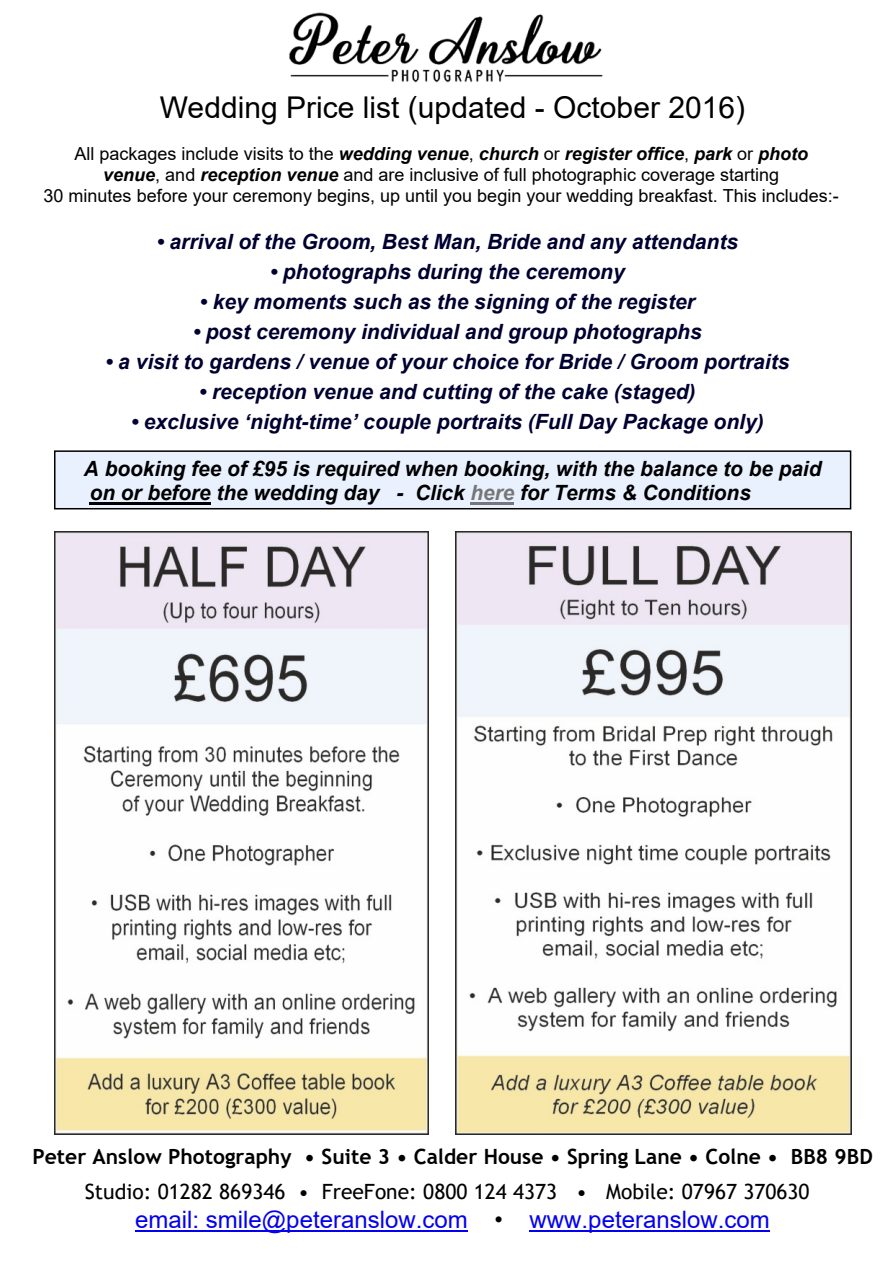
<style>
.page{position:relative;width:893px;height:1263px;background:#fff}
.page>*{position:absolute;margin:0;border:0;box-sizing:border-box;transform-origin:0 0}
.t1{font:30px "Arial";color:#000}
.t2{font:24px "Arial";color:#0400f1}
.t3{font:italic 700 21px "Arial";color:#000131}
.t4{font:italic 700 21px/24.2px "Arial";color:#000}
.t5{font:700 21px "Trebuchet MS";color:#000}
.t6{font:21px "Trebuchet MS";color:#000}
.t7{font:18px/20.7px "Arial";color:#000;text-align:center}
.s1{font-weight:700;font-style:italic}
.s2{color:#777}
.s3{color:#000}
</style>
<div class="page">
<img style="left:456px;top:531px;width:395px;height:604px">
<img style="left:54px;top:531px;width:375px;height:604px">
<div style="left:54px;top:450px;width:797px;height:59px;background:#e9f1ff;border:2px solid #000"></div>
<hr style="left:90px;top:502px;width:121px;height:2px;background:#000">
<hr style="left:470px;top:502px;width:44px;height:2px;background:#777">
<hr style="left:135px;top:1230px;width:333px;height:2px;background:#0400f1">
<hr style="left:530px;top:1230px;width:240px;height:2px;background:#0400f1">
<img style="left:289px;top:12px;width:314px;height:71px">
<h1 class="t1" style="left:160px;top:96px;width:587px">Wedding Price list (updated - October 2016)</h1>
<p class="t7" style="left:44px;top:145px;width:797px">All packages include visits to the <span class="s1">wedding venue</span>, <span class="s1">church</span> or <span class="s1">register office</span>, <span class="s1">park</span> or <span class="s1">photo<br>venue</span>, and <span class="s1">reception venue</span> and are inclusive of full photographic coverage starting<br>30 minutes before your ceremony begins, up until you begin your wedding breakfast. This includes:-</p>
<p class="t3" style="left:156px;top:234px;width:583px">• arrival of the Groom, Best Man, Bride and any attendants</p>
<p class="t3" style="left:270px;top:264px;width:357px">• photographs during the ceremony</p>
<p class="t3" style="left:200px;top:294px;width:497px">• key moments such as the signing of the register</p>
<p class="t3" style="left:193px;top:324px;width:511px">• post ceremony individual and group photographs</p>
<p class="t3" style="left:105px;top:354px;width:686px">• a visit to gardens / venue of your choice for Bride / Groom portraits</p>
<p class="t3" style="left:199px;top:383px;width:498px">• reception venue and cutting of the cake (staged)</p>
<p class="t3" style="left:131px;top:413px;width:635px">• exclusive ‘night-time’ couple portraits (Full Day Package only)</p>
<p class="t4" style="left:84px;top:458px;width:739px">A booking fee of £95 is required when booking, with the balance to be paid on or before the wedding day - Click <span class="s2">here</span> for Terms &amp; Conditions</p>
<p class="t5" style="left:33px;top:1148px;width:842px">Peter Anslow Photography • Suite 3 • Calder House • Spring Lane • Colne • BB8 9BD</p>
<p class="t6" style="left:85px;top:1184px;width:726px">Studio: 01282 869346 • FreeFone: 0800 124 4373 • Mobile: 07967 370630</p>
<p class="t2" style="left:135px;top:1210px;width:636px">email: smile@peteranslow.com <span class="s3">•</span> www.peteranslow.com</p>
</div>
